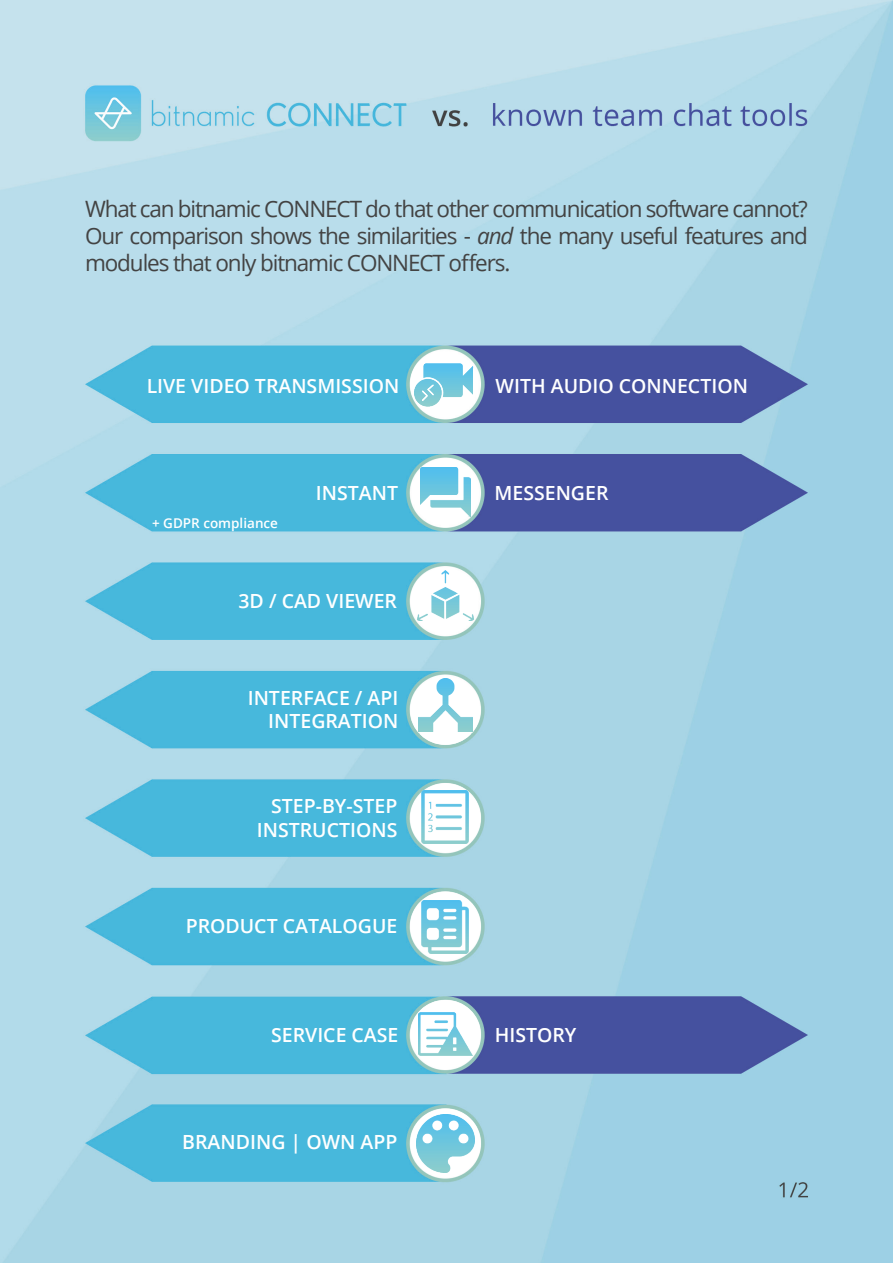
<style>
.page{position:relative;width:893px;height:1263px;background:#fff}
.page>*{position:absolute;margin:0;border:0;box-sizing:border-box;transform-origin:0 0}
.t1{font:22.5px/27px "Open Sans";letter-spacing:-.05em;color:#434343;text-align:justify}
.t2{font:600 19.5px/23.4px "Open Sans";color:#fff;text-align:right}
.t3{font:600 13.5px "Open Sans";color:#fff}
.s1{font-style:italic}
</style>
<div class="page">
<img style="left:0;top:0;width:893px;height:1263px">
<div style="left:410px;top:351px;width:68px;height:66px;background:#fff;border-radius:50%"></div>
<img style="left:415px;top:364px;width:57px;height:43px">
<div style="left:411px;top:459px;width:68px;height:66px;background:#fff;border-radius:50%"></div>
<img style="left:420px;top:467px;width:50px;height:50px">
<div style="left:411px;top:567px;width:67px;height:67px;background:#fff;border-radius:50%"></div>
<img style="left:417px;top:571px;width:56px;height:50px">
<div style="left:410px;top:676px;width:70px;height:69px;background:#fff;border-radius:50%"></div>
<img style="left:419px;top:678px;width:53px;height:54px">
<div style="left:410px;top:783px;width:71px;height:69px;background:#fff;border-radius:50%"></div>
<img style="left:422px;top:791px;width:46px;height:53px">
<div style="left:410px;top:891px;width:70px;height:69px;background:#fff;border-radius:50%"></div>
<img style="left:422px;top:900px;width:46px;height:53px">
<div style="left:410px;top:1000px;width:71px;height:69px;background:#fff;border-radius:50%"></div>
<img style="left:419px;top:1012px;width:53px;height:43px">
<div style="left:410px;top:1108px;width:71px;height:69px;background:#fff;border-radius:50%"></div>
<img style="left:417px;top:1114px;width:58px;height:58px">
<p class="t1" style="left:85px;top:195px;width:724px">What can bitnamic CONNECT do that other communication software cannot?<br>Our comparison shows the similarities - <span class="s1">and</span> the many useful features and modules that only bitnamic CONNECT offers.</p>
<p class="t2" style="left:147px;top:373px;width:254px">LIVE VIDEO TRANSMISSION</p>
<p class="t2" style="left:496px;top:373px;width:254px">WITH AUDIO CONNECTION</p>
<p class="t3" style="left:152px;top:514px;width:128px">+ GDPR compliance</p>
<p class="t2" style="left:316px;top:480px;width:84px">INSTANT</p>
<p class="t2" style="left:494px;top:480px;width:115px">MESSENGER</p>
<p class="t2" style="left:238px;top:589px;width:160px">3D / CAD VIEWER</p>
<p class="t2" style="left:248px;top:686px;width:152px">INTERFACE / API<br>INTEGRATION</p>
<p class="t2" style="left:271px;top:794px;width:128px">STEP-BY-STEP</p>
<p class="t2" style="left:257px;top:818px;width:142px">INSTRUCTIONS</p>
<p class="t2" style="left:186px;top:913px;width:213px">PRODUCT CATALOGUE</p>
<p class="t2" style="left:271px;top:1023px;width:129px">SERVICE CASE</p>
<p class="t2" style="left:495px;top:1023px;width:83px">HISTORY</p>
<p class="t2" style="left:182px;top:1130px;width:217px">BRANDING | OWN APP</p>
</div>
